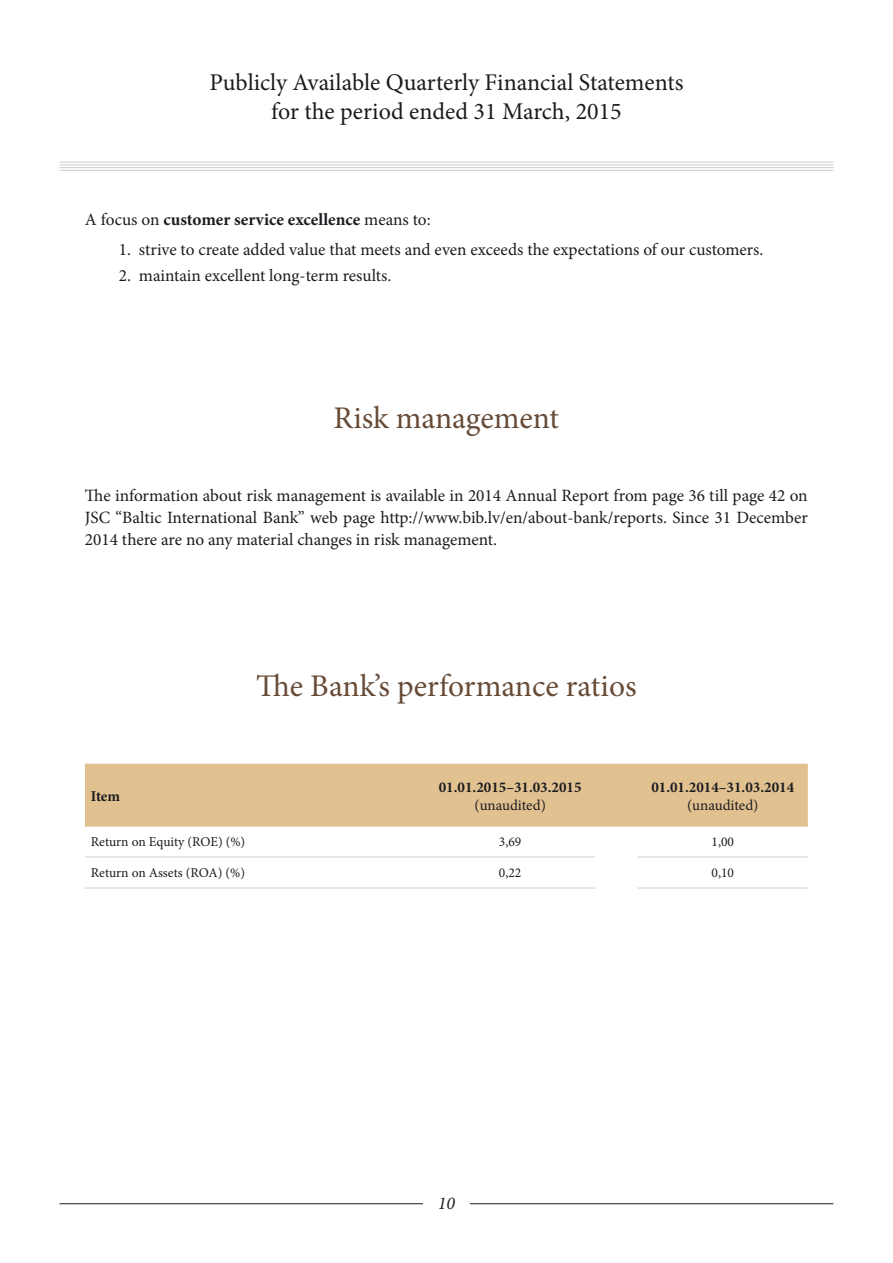
<style>
.page{position:relative;width:893px;height:1263px;background:#fff}
.page>*{position:absolute;margin:0;border:0;box-sizing:border-box;transform-origin:0 0}
.t1{font:31.5px "Minion Pro";letter-spacing:-.005em;color:#674b37}
.t2{font:24px/28.8px "Minion Pro";color:#1b1c20;text-align:center}
.t3{font:italic 18px "Minion Pro";color:#1b1c20}
.t4{font:17.25px/21.8px "Minion Pro";letter-spacing:-.005em;color:#1b1c20;text-align:justify}
.t5{font:700 17.25px "Minion Pro";color:#1b1c20}
.t6{font:700 15px "Minion Pro";color:#1b1c20}
.t7{font:15px "Minion Pro";color:#1b1c20}
.t8{font:13.5px "Minion Pro";color:#1b1c20}
.s1{font-weight:400}
</style>
<div class="page">
<hr style="left:60px;top:1203px;width:773px;height:1px;background:#1b1c20">
<hr style="left:60px;top:170px;width:773px;height:1px;background:#ccced0">
<hr style="left:60px;top:167px;width:773px;height:1px;background:#ccced0">
<hr style="left:60px;top:164px;width:773px;height:1px;background:#ccced0">
<hr style="left:60px;top:162px;width:773px;height:1px;background:#ccced0">
<div style="left:423px;top:1201px;width:47px;height:5px;background:#fff"></div>
<div style="left:85px;top:764px;width:723px;height:63px;background:#e2c190"></div>
<hr style="left:85px;top:856px;width:340px;height:1px;background:#ccced0">
<hr style="left:425px;top:856px;width:170px;height:1px;background:#ccced0">
<hr style="left:638px;top:856px;width:170px;height:1px;background:#ccced0">
<hr style="left:85px;top:888px;width:340px;height:1px;background:#ccced0">
<hr style="left:425px;top:888px;width:170px;height:1px;background:#ccced0">
<hr style="left:638px;top:888px;width:170px;height:1px;background:#ccced0">
<h2 class="t2" style="left:209px;top:68px;width:475px">Publicly Available Quarterly Financial Statements for the period ended 31 March, 2015</h2>
<p class="t5" style="left:85px;top:207px;width:347px"><span class="s1">A focus on</span> customer service excellence <span class="s1">means to:</span></p>
<p class="t4" style="left:119px;top:239px;width:646px">1. strive to create added value that meets and even exceeds the expectations of our customers.</p>
<p class="t4" style="left:119px;top:265px;width:274px">2. maintain excellent long-term results.</p>
<h1 class="t1" style="left:334px;top:397px;width:227px">Risk management</h1>
<p class="t4" style="left:85px;top:485px;width:724px">The information about risk management is available in 2014 Annual Report from page 36 till page 42 on JSC “Baltic International Bank” web page http://www.bib.lv/en/about-bank/reports. Since 31 December 2014 there are no any material changes in risk management.</p>
<p class="t6" style="left:91px;top:785px;width:31px">Item</p>
<h1 class="t1" style="left:256px;top:664px;width:382px">The Bank’s performance ratios</h1>
<p class="t6" style="left:439px;top:776px;width:144px">01.01.2015–31.03.2015</p>
<p class="t7" style="left:474px;top:795px;width:73px">(unaudited)</p>
<p class="t6" style="left:651px;top:776px;width:144px">01.01.2014–31.03.2014</p>
<p class="t7" style="left:687px;top:795px;width:73px">(unaudited)</p>
<p class="t8" style="left:91px;top:833px;width:156px">Return on Equity (ROE) (%)</p>
<p class="t8" style="left:499px;top:833px;width:24px">3,69</p>
<p class="t8" style="left:711px;top:833px;width:24px">1,00</p>
<p class="t8" style="left:91px;top:864px;width:156px">Return on Assets (ROA) (%)</p>
<p class="t8" style="left:499px;top:864px;width:24px">0,22</p>
<p class="t8" style="left:711px;top:864px;width:24px">0,10</p>
<p class="t3" style="left:438px;top:1190px;width:19px">10</p>
</div>
